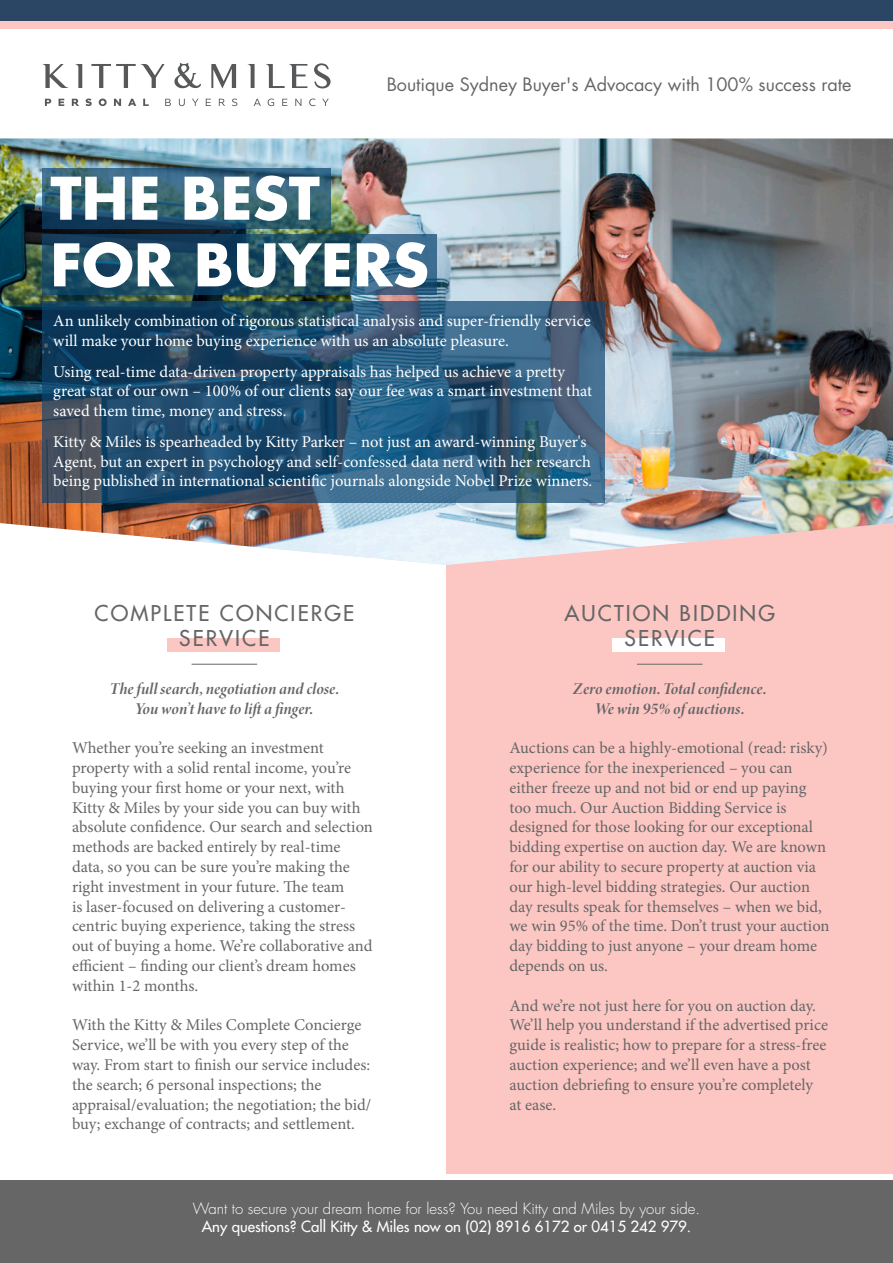
<style>
.page{position:relative;width:893px;height:1263px;background:#fff}
.page>*{position:absolute;margin:0;border:0;box-sizing:border-box;transform-origin:0 0}
.t1{font:700 57.15px "Futura Std";color:#fff}
.t2{font:500 21.15px/25.5px "Futura Std";letter-spacing:.1em;color:#666;text-align:center}
.t3{font:18px "Futura Std";color:#666}
.t4{font:16.5px/19.8px "Minion Pro";color:#666}
.t5{font:16.5px/19.8px "Minion Pro";letter-spacing:-.005em;color:#fff}
.t6{font:italic 16.5px "Minion Variable Concept";letter-spacing:-.02em;color:#666}
.t7{font:300 15px "Futura Std";color:#fff}
.t8{font:500 15px "Futura Std";color:#fff}
</style>
<div class="page">
<div style="left:446px;top:415px;width:447px;height:759px;background:#fcc7c3"></div>
<div style="left:167px;top:638px;width:113px;height:14px;background:#fcc7c3"></div>
<div style="left:612px;top:638px;width:113px;height:14px;background:#fff"></div>
<hr style="left:192px;top:664px;width:65px;height:1px;background:#666">
<hr style="left:637px;top:664px;width:65px;height:1px;background:#666">
<div style="left:0;top:21px;width:893px;height:8px;background:#fcc7c3"></div>
<div style="left:0;top:0;width:893px;height:21px;background:#2b4665"></div>
<div style="left:0;top:1180px;width:893px;height:83px;background:#666"></div>
<svg style="left:43px;top:63px;width:288px;height:43px"></svg>
<img style="left:0;top:139px;width:893px;height:426px">
<svg style="left:43px;top:168px;width:288px;height:61px;background:#305e72"></svg>
<svg style="left:43px;top:234px;width:394px;height:61px;background:#214e67"></svg>
<svg style="left:43px;top:301px;width:562px;height:202px;background:#295373"></svg>
<p class="t3" style="left:387px;top:73px;width:466px">Boutique Sydney Buyer's Advocacy with 100% success rate</p>
<p class="t1" style="left:50px;top:160px;width:271px">THE BEST</p>
<p class="t1" style="left:50px;top:227px;width:380px">FOR BUYERS</p>
<p class="t5" style="left:53px;top:311px;width:539px">An unlikely combination of rigorous statistical analysis and super-friendly service will make your home buying experience with us an absolute pleasure.</p>
<p class="t5" style="left:53px;top:361px;width:540px">Using real-time data-driven property appraisals has helped us achieve a pretty great stat of our own – 100% of our clients say our fee was a smart investment that saved them time, money and stress.</p>
<p class="t5" style="left:53px;top:432px;width:541px">Kitty &amp; Miles is spearheaded by Kitty Parker – not just an award-winning Buyer's<br>Agent, but an expert in psychology and self-confessed data nerd with her research being published in international scientific journals alongside Nobel Prize winners.</p>
<p class="t2" style="left:95px;top:600px;width:261px">COMPLETE CONCIERGE<br>SERVICE</p>
<p class="t2" style="left:564px;top:600px;width:212px">AUCTION BIDDING</p>
<p class="t2" style="left:625px;top:626px;width:92px">SERVICE</p>
<p class="t6" style="left:110px;top:677px;width:230px">The full search, negotiation and close.</p>
<p class="t6" style="left:136px;top:697px;width:178px">You won’t have to lift a finger.</p>
<p class="t4" style="left:72px;top:738px;width:302px">Whether you’re seeking an investment property with a solid rental income, you’re buying your first home or your next, with Kitty &amp; Miles by your side you can buy with absolute confidence. Our search and selection methods are backed entirely by real-time data, so you can be sure you’re making the right investment in your future. The team<br>is laser-focused on delivering a customer&shy;centric buying experience, taking the stress out of buying a home. We’re collaborative and efficient – finding our client’s dream homes within 1-2 months.</p>
<p class="t4" style="left:72px;top:1015px;width:301px">With the Kitty &amp; Miles Complete Concierge Service, we’ll be with you every step of the way. From start to finish our service includes: the search; 6 personal inspections; the appraisal/evaluation; the negotiation; the bid/ buy; exchange of contracts; and settlement.</p>
<p class="t6" style="left:573px;top:677px;width:194px">Zero emotion. Total confidence.</p>
<p class="t6" style="left:595px;top:697px;width:150px">We win 95% of auctions.</p>
<p class="t4" style="left:509px;top:738px;width:322px">Auctions can be a highly-emotional (read: risky) experience for the inexperienced – you can either freeze up and not bid or end up paying too much. Our Auction Bidding Service is designed for those looking for our exceptional bidding expertise on auction day. We are known for our ability to secure property at auction via our high-level bidding strategies. Our auction day results speak for themselves – when we bid, we win 95% of the time. Don’t trust your auction day bidding to just anyone – your dream home depends on us.</p>
<p class="t4" style="left:509px;top:995px;width:320px">And we’re not just here for you on auction day.<br>We’ll help you understand if the advertised price guide is realistic; how to prepare for a stress-free auction experience; and we’ll even have a post auction debriefing to ensure you’re completely at ease.</p>
<p class="t7" style="left:193px;top:1199px;width:509px">Want to secure your dream home for less? You need Kitty and Miles by your side.</p>
<p class="t8" style="left:202px;top:1217px;width:491px">Any questions? Call Kitty &amp; Miles now on (02) 8916 6172 or 0415 242 979.</p>
</div>
